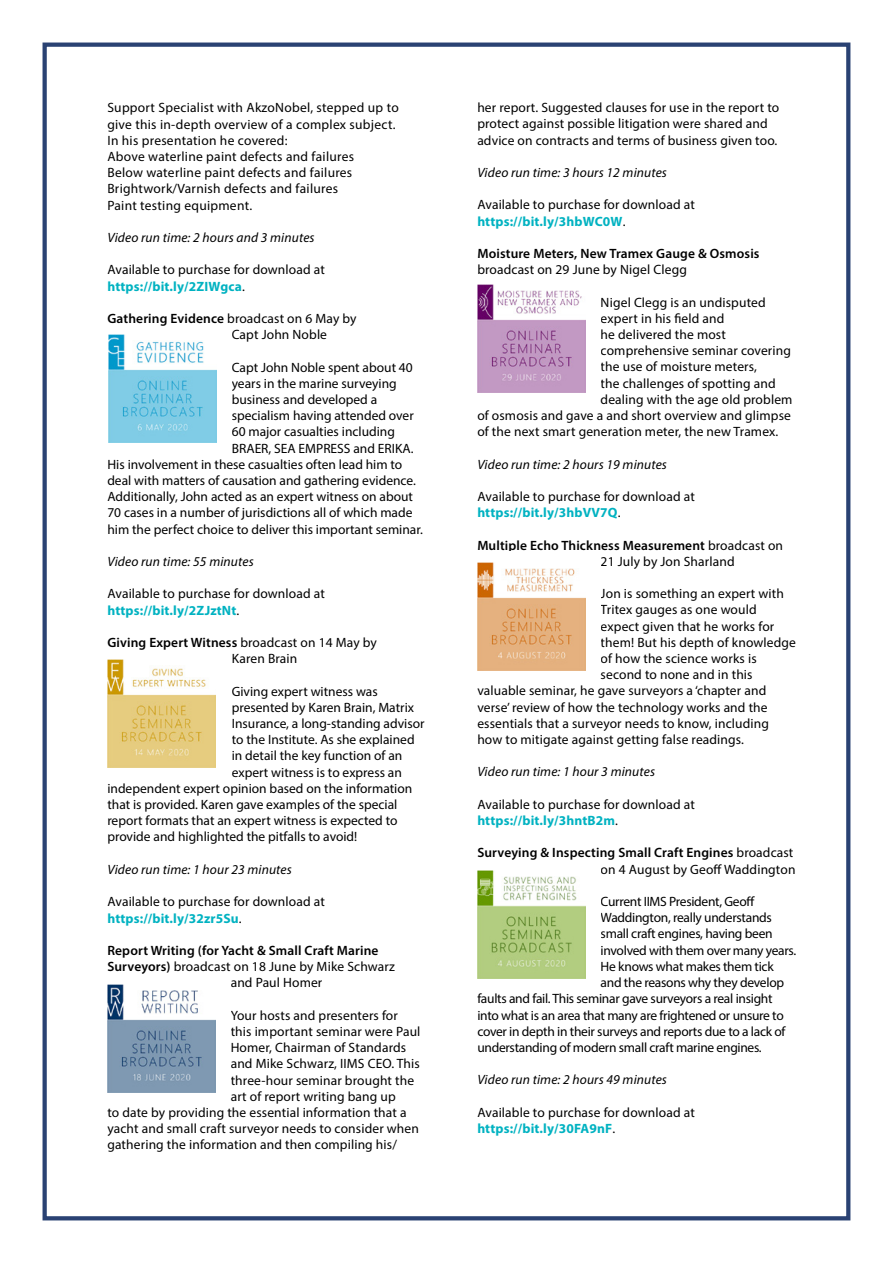
<style>
.page{position:relative;width:893px;height:1263px;background:#fff}
.page>*{position:absolute;margin:0;border:0;box-sizing:border-box;transform-origin:0 0}
.t1{font:13.5px/16.2px "Myriad Pro";letter-spacing:.01em;color:#000}
.t2{font:13.5px "Myriad Pro";letter-spacing:-.02em;color:#000}
.t3{font:600 13.5px/16.2px "Myriad Pro";letter-spacing:.01em;color:#000}
.t4{font:italic 13.5px "Myriad Pro";letter-spacing:.01em;color:#000}
.s1{font-weight:700;color:#00b2c1}
.s2{font-weight:600}
.s3{font-weight:400}
</style>
<div class="page">
<div style="left:43px;top:43px;width:807px;height:1177px;border:4px solid #2a4273"></div>
<img style="left:108px;top:335px;width:108px;height:108px">
<img style="left:107px;top:659px;width:108px;height:108px">
<img style="left:107px;top:984px;width:108px;height:108px">
<img style="left:477px;top:284px;width:108px;height:108px">
<img style="left:477px;top:562px;width:108px;height:108px">
<img style="left:477px;top:870px;width:108px;height:108px">
<p class="t1" style="left:107px;top:100px;width:293px">Support Specialist with AkzoNobel, stepped up to give this in-depth overview of a complex subject.<br>In his presentation he covered:<br>Above waterline paint defects and failures<br>Below waterline paint defects and failures Brightwork/Varnish defects and failures<br>Paint testing equipment.</p>
<p class="t4" style="left:107px;top:229px;width:209px">Video run time: 2 hours and 3 minutes</p>
<p class="t1" style="left:107px;top:262px;width:219px">Available to purchase for download at <span class="s1">https://bit.ly/2ZIWgca</span>.</p>
<p class="t1" style="left:232px;top:310px;width:126px;text-indent:-124px"><span class="s2">Gathering Evidence</span> broadcast on 6 May by<br>Capt John Noble</p>
<p class="t1" style="left:232px;top:359px;width:183px">Capt John Noble spent about 40</p>
<p class="t1" style="left:232px;top:375px;width:166px">years in the marine surveying</p>
<p class="t1" style="left:232px;top:391px;width:147px">business and developed a</p>
<p class="t1" style="left:232px;top:407px;width:184px">specialism having attended over</p>
<p class="t1" style="left:232px;top:424px;width:165px">60 major casualties including</p>
<p class="t1" style="left:232px;top:440px;width:183px">BRAER, SEA EMPRESS and ERIKA.</p>
<p class="t1" style="left:107px;top:456px;width:296px">His involvement in these casualties often lead him to</p>
<p class="t1" style="left:107px;top:472px;width:310px">deal with matters of causation and gathering evidence.</p>
<p class="t1" style="left:107px;top:488px;width:307px">Additionally, John acted as an expert witness on about</p>
<p class="t1" style="left:107px;top:505px;width:307px">70 cases in a number of jurisdictions all of which made</p>
<p class="t1" style="left:107px;top:521px;width:317px">him the perfect choice to deliver this important seminar.</p>
<p class="t4" style="left:107px;top:553px;width:148px">Video run time: 55 minutes</p>
<p class="t1" style="left:107px;top:586px;width:219px">Available to purchase for download at <span class="s1">https://bit.ly/2ZJztNt</span>.</p>
<p class="t1" style="left:232px;top:634px;width:147px;text-indent:-124px"><span class="s2">Giving Expert Witness</span> broadcast on 14 May by<br>Karen Brain</p>
<p class="t1" style="left:232px;top:683px;width:148px">Giving expert witness was</p>
<p class="t1" style="left:232px;top:699px;width:184px">presented by Karen Brain, Matrix</p>
<p class="t1" style="left:232px;top:715px;width:194px">Insurance, a long-standing advisor</p>
<p class="t1" style="left:232px;top:731px;width:184px">to the Institute. As she explained</p>
<p class="t1" style="left:232px;top:748px;width:172px">in detail the key function of an</p>
<p class="t1" style="left:232px;top:764px;width:172px">expert witness is to express an</p>
<p class="t1" style="left:107px;top:780px;width:306px">independent expert opinion based on the information</p>
<p class="t1" style="left:107px;top:796px;width:291px">that is provided. Karen gave examples of the special</p>
<p class="t1" style="left:107px;top:812px;width:292px">report formats that an expert witness is expected to</p>
<p class="t1" style="left:107px;top:829px;width:251px">provide and highlighted the pitfalls to avoid!</p>
<p class="t4" style="left:107px;top:861px;width:186px">Video run time: 1 hour 23 minutes</p>
<p class="t1" style="left:107px;top:893px;width:219px">Available to purchase for download at <span class="s1">https://bit.ly/32zr5Su</span>.</p>
<p class="t3" style="left:107px;top:942px;width:273px">Report Writing (for Yacht &amp; Small Craft Marine</p>
<p class="t1" style="left:107px;top:958px;width:289px"><span class="s2">Surveyors)</span> broadcast on 18 June by Mike Schwarz</p>
<p class="t1" style="left:231px;top:974px;width:93px">and Paul Homer</p>
<p class="t1" style="left:231px;top:1007px;width:169px">Your hosts and presenters for</p>
<p class="t1" style="left:231px;top:1023px;width:191px">this important seminar were Paul</p>
<p class="t1" style="left:231px;top:1039px;width:177px">Homer, Chairman of Standards</p>
<p class="t1" style="left:231px;top:1055px;width:191px">and Mike Schwarz, IIMS CEO. This</p>
<p class="t1" style="left:231px;top:1072px;width:185px">three-hour seminar brought the</p>
<p class="t1" style="left:231px;top:1088px;width:167px">art of report writing bang up</p>
<p class="t1" style="left:107px;top:1104px;width:301px">to date by providing the essential information that a</p>
<p class="t1" style="left:107px;top:1120px;width:313px">yacht and small craft surveyor needs to consider when</p>
<p class="t1" style="left:107px;top:1136px;width:291px">gathering the information and then compiling his/</p>
<p class="t1" style="left:477px;top:99px;width:304px">her report. Suggested clauses for use in the report to protect against possible litigation were shared and advice on contracts and terms of business given too.</p>
<p class="t4" style="left:477px;top:164px;width:191px">Video run time: 3 hours 12 minutes</p>
<p class="t1" style="left:477px;top:197px;width:219px">Available to purchase for download at <span class="s1">https://bit.ly/3hbWC0W</span>.</p>
<p class="t3" style="left:477px;top:245px;width:284px">Moisture Meters, New Tramex Gauge &amp; Osmosis</p>
<p class="t1" style="left:477px;top:261px;width:211px">broadcast on 29 June by Nigel Clegg</p>
<p class="t1" style="left:601px;top:294px;width:167px">Nigel Clegg is an undisputed</p>
<p class="t1" style="left:601px;top:310px;width:125px">expert in his field and</p>
<p class="t1" style="left:601px;top:326px;width:127px">he delivered the most</p>
<p class="t1" style="left:601px;top:342px;width:192px">comprehensive seminar covering</p>
<p class="t1" style="left:601px;top:359px;width:158px">the use of moisture meters,</p>
<p class="t1" style="left:601px;top:375px;width:176px">the challenges of spotting and</p>
<p class="t1" style="left:601px;top:391px;width:193px">dealing with the age old problem</p>
<p class="t1" style="left:477px;top:407px;width:315px">of osmosis and gave a and short overview and glimpse</p>
<p class="t1" style="left:477px;top:423px;width:303px">of the next smart generation meter, the new Tramex.</p>
<p class="t4" style="left:477px;top:456px;width:191px">Video run time: 2 hours 19 minutes</p>
<p class="t1" style="left:477px;top:488px;width:219px">Available to purchase for download at <span class="s1">https://bit.ly/3hbVV7Q</span>.</p>
<p class="t3" style="left:601px;top:537px;width:184px;text-indent:-123px">Multiple Echo Thickness Measurement <span class="s3">broadcast on<br>21 July by Jon Sharland</span></p>
<p class="t1" style="left:601px;top:585px;width:185px">Jon is something an expert with</p>
<p class="t1" style="left:601px;top:602px;width:158px">Tritex gauges as one would</p>
<p class="t1" style="left:601px;top:618px;width:175px">expect given that he works for</p>
<p class="t1" style="left:601px;top:634px;width:197px">them! But his depth of knowledge</p>
<p class="t1" style="left:601px;top:650px;width:158px">of how the science works is</p>
<p class="t1" style="left:601px;top:666px;width:153px">second to none and in this</p>
<p class="t1" style="left:477px;top:683px;width:290px">valuable seminar, he gave surveyors a ‘chapter and</p>
<p class="t1" style="left:477px;top:699px;width:292px">verse’ review of how the technology works and the</p>
<p class="t1" style="left:477px;top:715px;width:293px">essentials that a surveyor needs to know, including</p>
<p class="t1" style="left:477px;top:731px;width:268px">how to mitigate against getting false readings.</p>
<p class="t4" style="left:477px;top:764px;width:179px">Video run time: 1 hour 3 minutes</p>
<p class="t1" style="left:477px;top:796px;width:219px">Available to purchase for download at <span class="s1">https://bit.ly/3hntB2m</span>.</p>
<p class="t3" style="left:477px;top:844px;width:320px;text-align:right">Surveying &amp; Inspecting Small Craft Engines <span class="s3">broadcast on 4 August by Geoff Waddington</span></p>
<p class="t2" style="left:601px;top:893px;width:156px">Current IIMS President, Geoff</p>
<p class="t2" style="left:601px;top:909px;width:173px">Waddington, really understands</p>
<p class="t2" style="left:601px;top:926px;width:174px">small craft engines, having been</p>
<p class="t2" style="left:601px;top:942px;width:197px">involved with them over many years.</p>
<p class="t2" style="left:601px;top:958px;width:175px">He knows what makes them tick</p>
<p class="t2" style="left:601px;top:974px;width:185px">and the reasons why they develop</p>
<p class="t2" style="left:477px;top:990px;width:297px">faults and fail. This seminar gave surveyors a real insight</p>
<p class="t2" style="left:477px;top:1007px;width:308px">into what is an area that many are frightened or unsure to</p>
<p class="t2" style="left:477px;top:1023px;width:310px">cover in depth in their surveys and reports due to a lack of</p>
<p class="t2" style="left:477px;top:1039px;width:286px">understanding of modern small craft marine engines.</p>
<p class="t4" style="left:477px;top:1071px;width:191px">Video run time: 2 hours 49 minutes</p>
<p class="t1" style="left:477px;top:1104px;width:219px">Available to purchase for download at <span class="s1">https://bit.ly/30FA9nF</span>.</p>
</div>
